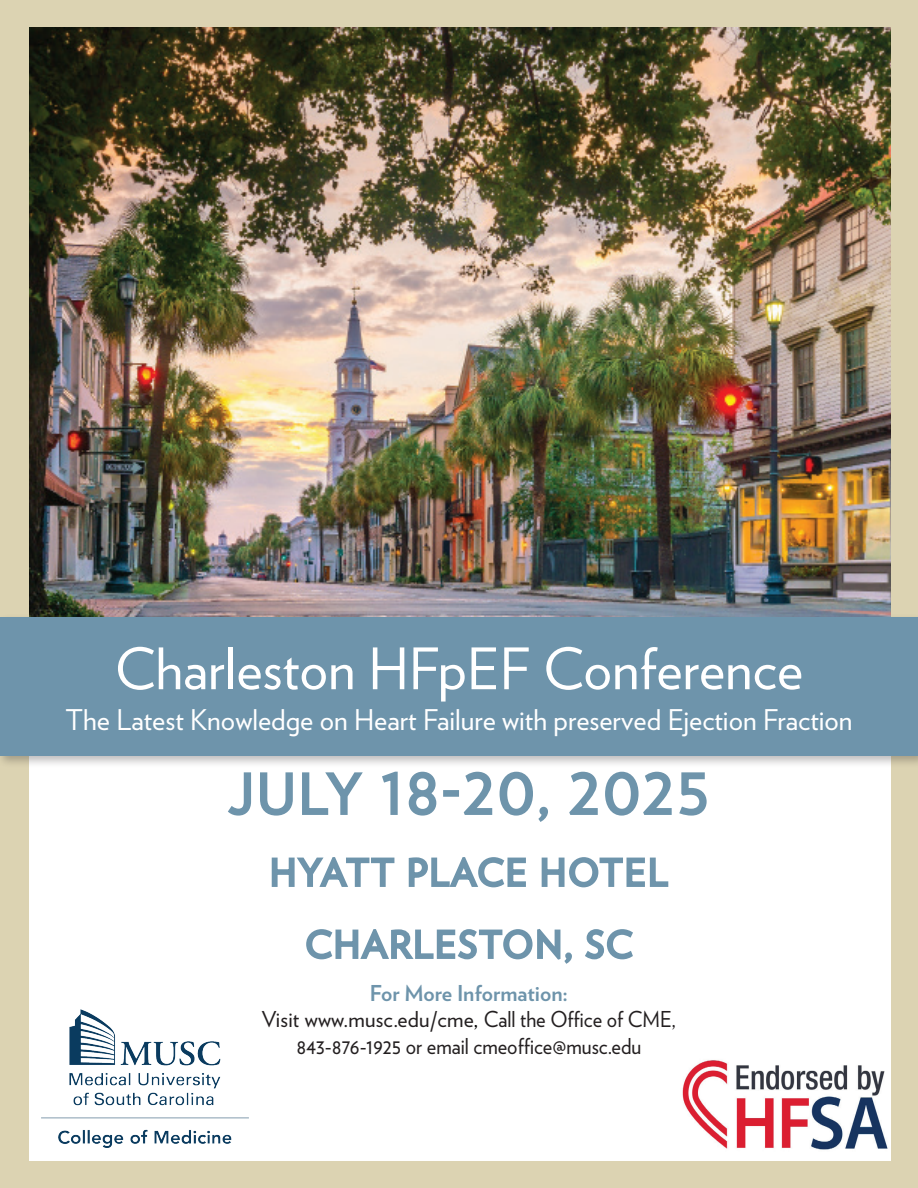
<style>
.page{position:relative;width:918px;height:1188px;background:#dcd3b2}
.page>*{position:absolute;margin:0;border:0;box-sizing:border-box;transform-origin:0 0}
.t1{font:57px "Verlag";color:#fff}
.t2{font:54px "Verlag";letter-spacing:.075em;color:#6e94ab}
.t3{font:36px/72px "Verlag";letter-spacing:.075em;color:#6e94ab;text-align:center}
.t4{font:28.5px "Verlag";color:#fff}
.t5{font:21.9px/26.2px "Verlag";color:#231f20;text-align:center}
.s1{font-weight:700;color:#6e94ab}
.s2{color:#000}
</style>
<div class="page">
<img style="left:29px;top:27px;width:862px;height:586px">
<div style="left:29px;top:658px;width:862px;height:503px;background:#fff"></div>
<div style="left:0;top:613px;width:918px;height:155px;background:#231f20;opacity:.3"></div>
<div style="left:0;top:617px;width:918px;height:139px;background:#6e94ab"></div>
<img style="left:41px;top:1009px;width:207px;height:139px">
<img style="left:682px;top:1060px;width:206px;height:90px">
<h1 class="t1" style="left:115px;top:626px;width:690px">Charleston HFpEF Conference</h1>
<h3 class="t4" style="left:65px;top:698px;width:789px">The Latest Knowledge on Heart Failure with preserved Ejection Fraction</h3>
<h2 class="t2" style="left:229px;top:754px;width:481px">JULY 18-20, 2025</h2>
<h3 class="t3" style="left:270px;top:835px;width:399px">HYATT PLACE HOTEL<br>CHARLESTON, SC</h3>
<p class="t5" style="left:262px;top:979px;width:416px"><span class="s1">For More Information:<br></span>Visit www.musc.edu/cme<span class="s2">,</span> Call the Ofce of CME,<br>843-876-1925 or email cmeofce@musc.edu</p>
</div>
